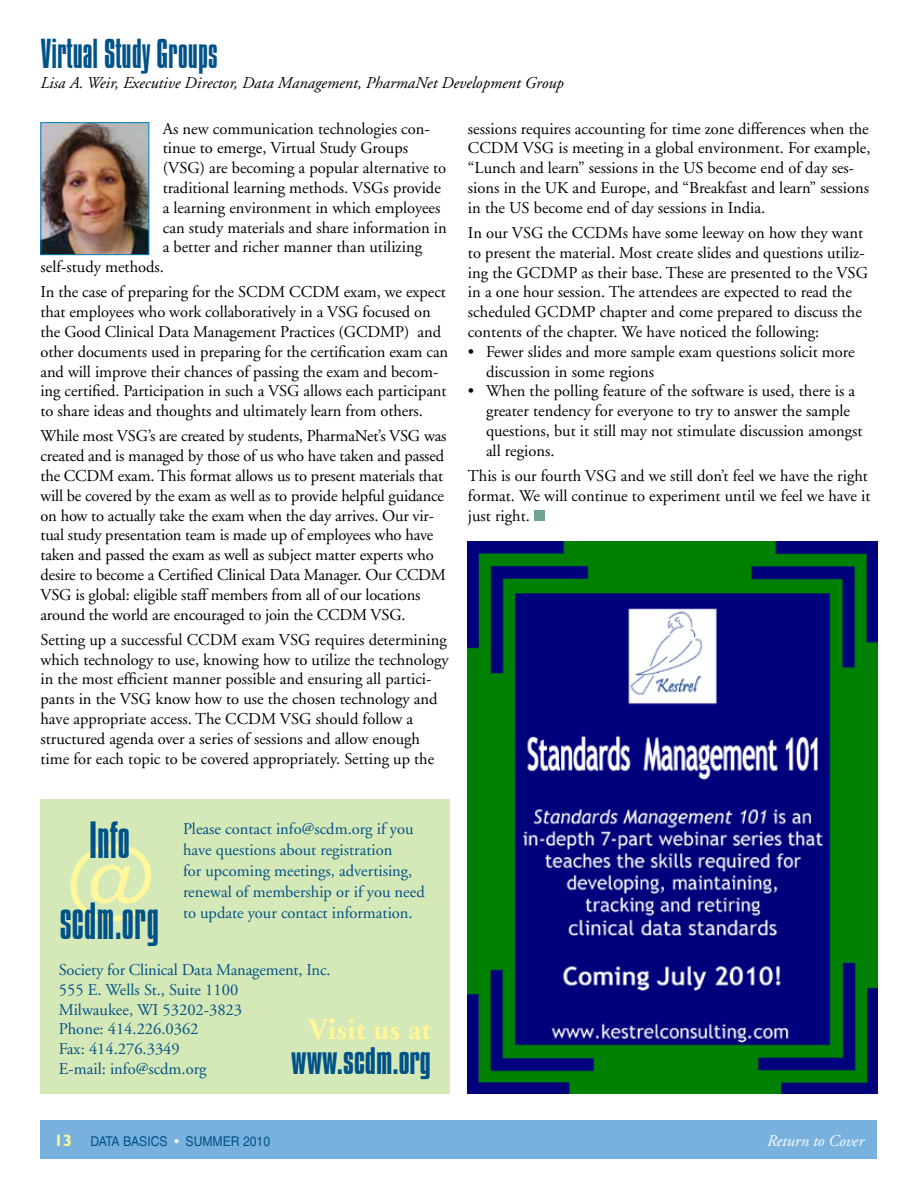
<style>
.page{position:relative;width:918px;height:1188px;background:#fff}
.page>*{position:absolute;margin:0;border:0;box-sizing:border-box;transform-origin:0 0}
.t1{font:300 90px "Compacta BT";color:#fff79c}
.t2{font:300 45px/81px "Compacta BT";color:#005288;text-align:center}
.t3{font:300 36px "Compacta BT";color:#005288}
.t4{font:33px "Compacta BT";color:#005288}
.t5{font:700 30px "Adobe Garamond";color:#fff797}
.t6{font:16.5px/19.8px "Adobe Garamond";color:#000}
.t7{font:16.5px/19.8px "Adobe Garamond";color:#005288}
.t8{font:italic 16.5px "Adobe Garamond";color:#000}
.t9{font:italic 16.5px "Adobe Garamond";color:#fff}
.t10{font:condensed 13.5px "Helvetica";color:#005288;scale:1.1 1}
.s1{font-family:"Gill Sans";font-weight:700;font-stretch:normal;font-size:16.5px;color:#fff797}
.s2{color:#fff}
</style>
<div class="page">
<div style="left:40px;top:1120px;width:838px;height:40px;background:#78b1de"></div>
<div style="left:534px;top:510px;width:11px;height:11px;background:#72a492"></div>
<img style="left:42px;top:124px;width:105px;height:129px">
<div style="left:40px;top:122px;width:109px;height:133px;border:1px solid #0081c6"></div>
<div style="left:40px;top:799px;width:410px;height:295px;background:#d5e8b7"></div>
<img style="left:468px;top:542px;width:410px;height:552px">
<h3 class="t3" style="left:40px;top:33px;width:179px">Virtual Study Groups</h3>
<p class="t8" style="left:40px;top:74px;width:525px">Lisa A. Weir, Executive Director, Data Management, PharmaNet Development Group</p>
<p class="t6" style="left:163px;top:119px;width:268px">As new communication technologies con-</p>
<p class="t6" style="left:163px;top:139px;width:247px">tinue to emerge, Virtual Study Groups</p>
<p class="t6" style="left:163px;top:158px;width:285px">(VSG) are becoming a popular alternative to</p>
<p class="t6" style="left:163px;top:178px;width:280px">traditional learning methods. VSGs provide</p>
<p class="t6" style="left:163px;top:198px;width:279px">a learning environment in which employees</p>
<p class="t6" style="left:163px;top:218px;width:285px">can study materials and share information in</p>
<p class="t6" style="left:163px;top:238px;width:261px">a better and richer manner than utilizing</p>
<p class="t6" style="left:40px;top:257px;width:125px">self-study methods.</p>
<p class="t6" style="left:40px;top:283px;width:409px">In the case of preparing for the SCDM CCDM exam, we expect that employees who work collaboratively in a VSG focused on the Good Clinical Data Management Practices (GCDMP) and other documents used in preparing for the certification exam can and will improve their chances of passing the exam and becom&shy;ing certified. Participation in such a VSG allows each participant to share ideas and thoughts and ultimately learn from others.</p>
<p class="t6" style="left:40px;top:427px;width:408px">While most VSG’s are created by students, PharmaNet’s VSG was created and is managed by those of us who have taken and passed the CCDM exam. This format allows us to present materials that will be covered by the exam as well as to provide helpful guidance on how to actually take the exam when the day arrives. Our vir&shy;tual study presentation team is made up of employees who have taken and passed the exam as well as subject matter experts who desire to become a Certified Clinical Data Manager. Our CCDM VSG is global: eligible staff members from all of our locations around the world are encouraged to join the CCDM VSG.</p>
<p class="t6" style="left:40px;top:630px;width:410px">Setting up a successful CCDM exam VSG requires determining which technology to use, knowing how to utilize the technology in the most efficient manner possible and ensuring all partici&shy;pants in the VSG know how to use the chosen technology and have appropriate access. The CCDM VSG should follow a structured agenda over a series of sessions and allow enough time for each topic to be covered appropriately. Setting up the</p>
<p class="t6" style="left:468px;top:119px;width:404px">sessions requires accounting for time zone differences when the CCDM VSG is meeting in a global environment. For example, “Lunch and learn” sessions in the US become end of day ses&shy;sions in the UK and Europe, and “Breakfast and learn” sessions in the US become end of day sessions in India.</p>
<p class="t6" style="left:468px;top:223px;width:402px">In our VSG the CCDMs have some leeway on how they want to present the material. Most create slides and questions utiliz&shy;ing the GCDMP as their base. These are presented to the VSG in a one hour session. The attendees are expected to read the scheduled GCDMP chapter and come prepared to discuss the contents of the chapter. We have noticed the following:</p>
<p class="t6" style="left:486px;top:342px;width:370px;text-indent:-18px">• Fewer slides and more sample exam questions solicit more discussion in some regions</p>
<p class="t6" style="left:486px;top:382px;width:378px;text-indent:-18px">• When the polling feature of the software is used, there is a greater tendency for everyone to try to answer the sample questions, but it still may not stimulate discussion amongst all regions.</p>
<p class="t6" style="left:468px;top:466px;width:404px">This is our fourth VSG and we still don’t feel we have the right format. We will continue to experiment until we feel we have it just right.</p>
<h2 class="t2" style="left:60px;top:802px;width:101px">Info scdm.org</h2>
<h1 class="t1" style="left:66px;top:822px;width:91px">@</h1>
<p class="t7" style="left:183px;top:819px;width:243px;line-height:21px">Please contact info@scdm.org if you have questions about registration<br>for upcoming meetings, advertising, renewal of membership or if you need</p>
<p class="t7" style="left:183px;top:904px;width:231px">to update your contact information.</p>
<p class="t7" style="left:59px;top:960px;width:273px">Society for Clinical Data Management, Inc.<br>555 E. Wells St., Suite 1100<br>Milwaukee, WI 53202-3823<br>Phone: 414.226.0362<br>Fax: 414.276.3349<br>E-mail: info@scdm.org</p>
<h3 class="t5" style="left:309px;top:1013px;width:124px">Visit us at</h3>
<h3 class="t4" style="left:291px;top:1041px;width:141px">www.scdm.org</h3>
<p class="t10" style="left:54px;top:1133px;width:198px"><span class="s1">13</span> DATA BASICS <span class="s2">•</span> SUMMER 2010</p>
<p class="t9" style="left:767px;top:1132px;width:98px">Return to Cover</p>
</div>
